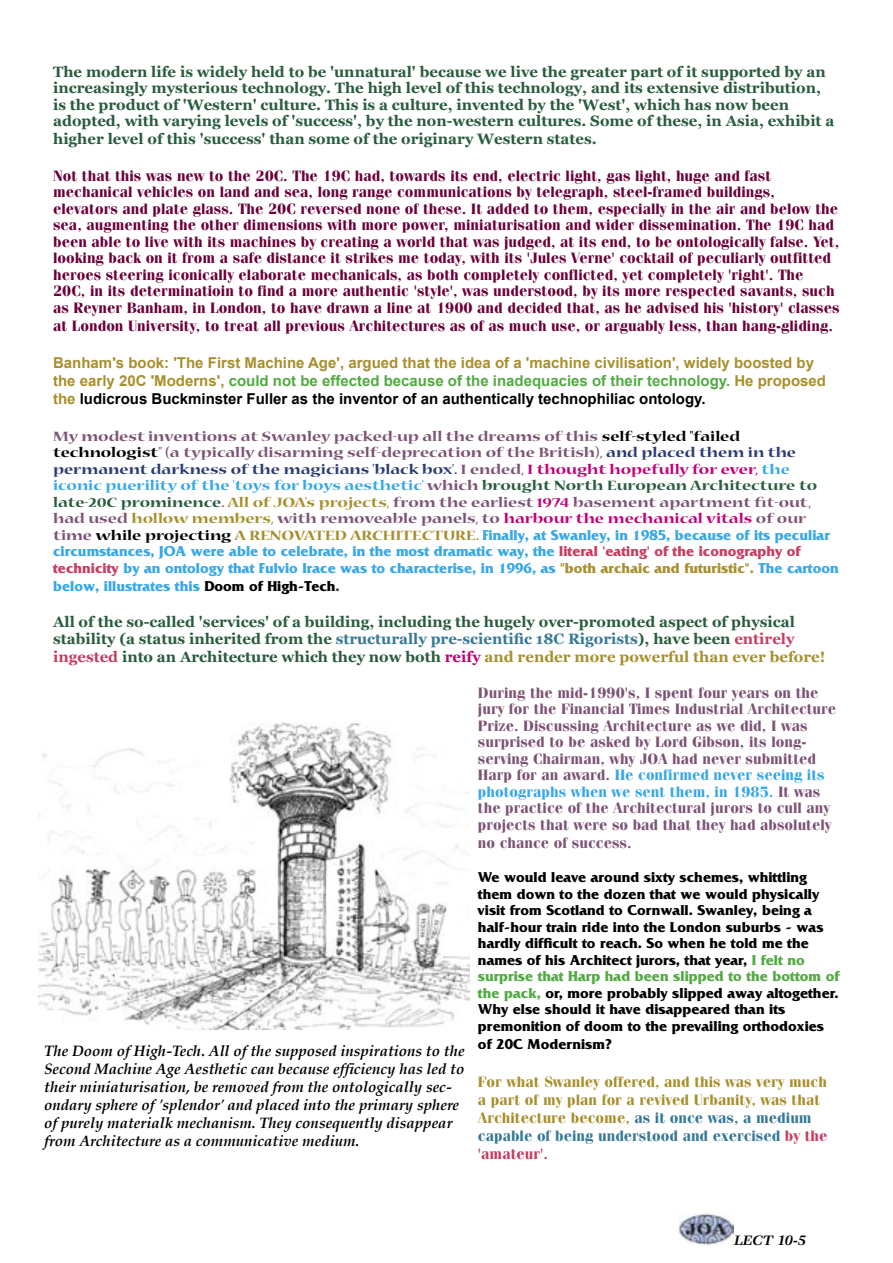
<style>
.page{position:relative;width:893px;height:1263px;background:#fff}
.page>*{position:absolute;margin:0;border:0;box-sizing:border-box;transform-origin:0 0}
.t1{font:700 15px/16.5px "Fenice";color:#6a0139}
.t2{font:700 15px/16.5px "Georgia";color:#295c3e}
.t3{font:700 expanded 15px/16.5px "Nueva";color:#7c5374}
.t4{font:700 15px/16.5px "Friz Quadrata";color:#000}
.t5{font:700 15px/16.5px "Fenice";color:#7c5374}
.t6{font:700 15px/16.5px "Friz Quadrata";color:#36a7e9}
.t7{font:italic 700 15px/18px "Palatino";color:#000}
.t8{font:700 15px/18px "Arial";color:#a88f2d}
.t9{font:700 15px/18px "Fenice";color:#a88f2d}
.t10{font:700 15px "Georgia";color:#a88f2d}
.t11{font:italic 700 15px "Veljovic";letter-spacing:-.01em;color:#000}
.s1{color:#52aa43}
.s2{color:#000}
.s3{color:#2b3b72}
.s4{color:#c10077}
.s5{color:#36a7e9}
.s6{color:#295c3e}
.s7{color:#a88f2d}
.s8{font-family:"Nueva";font-stretch:expanded;color:#7c5374}
.s9{font-family:"Nueva";font-stretch:expanded;color:#000}
.s10{font-family:"Nueva";font-stretch:expanded;color:#a88f2d}
.s11{color:#c63d62}
.s12{color:#383b37}
.s13{color:#367896}
</style>
<div class="page">
<img style="left:679px;top:1213px;width:55px;height:32px">
<img style="left:39px;top:722px;width:430px;height:307px">
<p class="t2" style="left:53px;top:63px;width:783px">The modern life is widely held to be 'unnatural' because we live the greater part of it supported by an increasingly mysterious technology. The high level of this technology, and its extensive distribution, is the product of 'Western' culture. This is a culture, invented by the 'West', which has now been adopted, with varying levels of 'success', by the non-western cultures. Some of these, in Asia, exhibit a</p>
<p class="t2" style="left:53px;top:131px;width:545px">higher level of this 'success' than some of the originary Western states.</p>
<p class="t1" style="left:53px;top:167px;width:788px">Not that this was new to the 20C. The 19C had, towards its end, electric light, gas light, huge and fast mechanical vehicles on land and sea, long range communications by telegraph, steel-framed buildings, elevators and plate glass. The 20C reversed none of these. It added to them, especially in the air and below the sea, augmenting the other dimensions with more power, miniaturisation and wider dissemination. The 19C had been able to live with its machines by creating a world that was judged, at its end, to be ontologically false. Yet, looking back on it from a safe distance it strikes me today, with its 'Jules Verne' cocktail of peculiarly outfitted heroes steering iconically elaborate mechanicals, as both completely conflicted, yet completely 'right'. The 20C, in its determinatioin to find a more authentic 'style', was understood, by its more respected savants, such as Reyner Banham, in London, to have drawn a line at 1900 and decided that, as he advised his 'history' classes</p>
<p class="t1" style="left:53px;top:317px;width:781px">at London University, to treat all previous Architectures as of as much use, or arguably less, than hang-gliding.</p>
<p class="t8" style="left:53px;top:355px;width:774px">Banham's book: 'The First Machine Age', argued that the idea of a 'machine civilisation', widely boosted by the early 20C 'Moderns', <span class="s1">could not be effected because of the inadequacies of their technology.</span> He proposed the <span class="s2">ludicrous Buckminster Fuller as the inventor of an authentically technophiliac ontology.</span></p>
<p class="t3" style="left:53px;top:428px;width:765px">My modest inventions at Swanley packed-up all the dreams of this <span class="s2">self-styled "failed technologist</span>" (a typically disarming self-deprecation of the British), <span class="s3">and placed them in the permanent darkness of the magicians 'black box'.</span> I ended, <span class="s4">I thought hopefully for ever,</span> <span class="s5">the iconic puerility of the 'toys for boys aesthetic'</span> which <span class="s6">brought North European Architecture to late-20C prominence</span>. <span class="s7">All of JOA's projects,</span> from the earliest <span class="s4">1974</span> basement apartment fit-out, had used <span class="s7">hollow members,</span> with removeable panels, to <span class="s4">harbour the mechanical vitals</span> of our</p>
<p class="t6" style="left:53px;top:527px;width:787px"><span class="s8">time</span> <span class="s9">while projecting</span> <span class="s10">A RENOVATED ARCHITECTURE.</span> Finally, at Swanley, in 1985, because of its peculiar circumstances, JOA were able to celebrate, in the most dramatic way, the <span class="s11">literal 'eating' of the iconography of technicity</span> by an ontology that Fulvio Irace was to characterise, in 1996, as <span class="s7">"both archaic and futuristic".</span> The cartoon</p>
<p class="t6" style="left:53px;top:578px;width:288px">below, illustrates this <span class="s2">Doom of High-Tech</span><span class="s12">.</span></p>
<p class="t2" style="left:53px;top:614px;width:743px">All of the so-called 'services' of a building, including the hugely over-promoted aspect of physical stability (a status inherited from the <span class="s13">structurally pre-scientific 18C Rigorists</span>), have been <span class="s11">entirely</span></p>
<p class="t10" style="left:53px;top:647px;width:774px"><span class="s11">ingested</span> <span class="s6">into an Architecture which they now both</span> <span class="s4">reify</span> and render more powerful than ever before!</p>
<p class="t5" style="left:478px;top:684px;width:360px">During the mid-1990's, I spent four years on the jury for the Financial Times Industrial Architecture Prize. Discussing Architecture as we did, I was surprised to be asked by Lord Gibson, its long&shy;serving Chairman, why JOA had never submitted Harp for an award. <span class="s5">He confirmed never seeing its photographs when we sent them, in 1985.</span> It was the practice of the Architectural jurors to cull any projects that were so bad that they had absolutely</p>
<p class="t5" style="left:478px;top:834px;width:155px">no chance of success.</p>
<p class="t4" style="left:478px;top:869px;width:363px">We would leave around sixty schemes, whittling them down to the dozen that we would physically visit from Scotland to Cornwall. Swanley, being a half-hour train ride into the London suburbs - was hardly difficult to reach. So when he told me the names of his Architect jurors, that year, <span class="s1">I felt no surprise that Harp had been slipped to the bottom of the pack,</span> or, more probably slipped away altogether.<br>Why else should it have disappeared than its premonition of doom to the prevailing orthodoxies</p>
<p class="t4" style="left:478px;top:1036px;width:136px">of 20C Modernism?</p>
<p class="t9" style="left:478px;top:1072px;width:351px">For what Swanley offered, and this was very much a part of my plan for a revived Urbanity, was that Architecture become, <span class="s13">as it once was, a medium capable of being understood and exercised</span> <span class="s11">by the 'amateur'.</span></p>
<p class="t7" style="left:44px;top:1043px;width:422px">The Doom of High-Tech. All of the supposed inspirations to the Second Machine Age Aesthetic can because efficiency has led to their miniaturisation, be removed from the ontologically sec&shy;ondary sphere of 'splendor' and placed into the primary sphere of purely materialk mechanism. They consequently disappear from Architecture as a communicative medium.</p>
<p class="t11" style="left:734px;top:1232px;width:74px">LECT 10-5</p>
</div>
